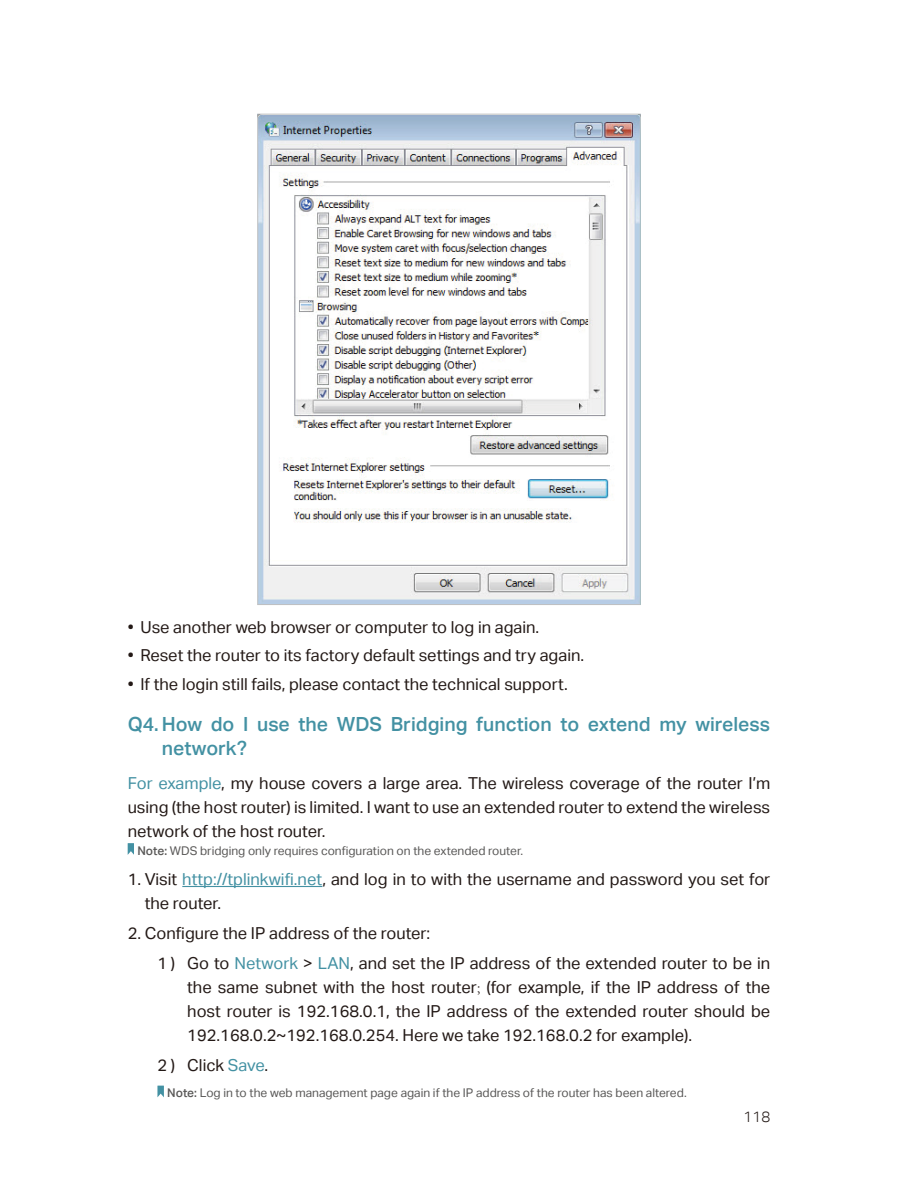
<style>
.page{position:relative;width:898px;height:1187px;background:#fff}
.page>*{position:absolute;margin:0;border:0;box-sizing:border-box;transform-origin:0 0}
.t1{font:19.5px/24px "TP Link Aktiv Medium";color:#4391a3}
.t2{font:16.5px/24px "TP Link Aktiv Regular";color:#231916;text-align:justify}
.t3{font:15px "TP Link Aktiv Light";color:#231916}
.t4{font:12px "TP Link Aktiv Regular";color:#595857}
.s1{color:#4391a3}
.s2{font-family:"TP Link Aktiv Medium"}
.s3{font-family:"Adobe Song Std";font-weight:300}
</style>
<div class="page">
<hr style="left:182px;top:885px;width:140px;height:2px;background:#4391a3">
<img style="left:259px;top:116px;width:379px;height:486px">
<svg style="left:128px;top:843px;width:6px;height:11px"></svg>
<svg style="left:157px;top:1085px;width:7px;height:12px"></svg>
<p class="t2" style="left:128px;top:615px;width:413px">• Use another web browser or computer to log in again.</p>
<p class="t2" style="left:128px;top:643px;width:458px">• Reset the router to its factory default settings and try again.</p>
<p class="t2" style="left:128px;top:671px;width:441px">• If the login still fails, please contact the technical support.</p>
<p class="t1" style="left:162px;top:711px;width:609px;text-indent:-34px">Q4. How do I use the WDS Bridging function to extend my wireless network?</p>
<p class="t2" style="left:128px;top:771px;width:644px"><span class="s1">For example</span>, my house covers a large area. The wireless coverage of the router I’m using (the host router) is limited. I want to use an extended router to extend the wireless network of the host router.</p>
<p class="t4" style="left:137px;top:843px;width:387px"><span class="s2">Note:</span> WDS bridging only requires configuration on the extended router.</p>
<p class="t2" style="left:145px;top:867px;width:627px;text-indent:-17px">1. Visit <span class="s1">http://tplinkwifi.net</span>, and log in to with the username and password you set for the router.</p>
<p class="t2" style="left:157px;top:918px;width:614px;line-height:30px;text-indent:-30px">2. Configure the IP address of the router:<br>1 ) Go to <span class="s1">Network</span> &gt; <span class="s1">LAN</span>, and set the IP address of the extended router to be in</p>
<p class="t2" style="left:187px;top:975px;width:584px">the same subnet with the host router<span class="s3">;</span> (for example, if the IP address of the host router is 192.168.0.1, the IP address of the extended router should be 192.168.0.2~192.168.0.254. Here we take 192.168.0.2 for example).</p>
<p class="t2" style="left:157px;top:1053px;width:112px">2 ) Click <span class="s1">Save</span>.</p>
<p class="t4" style="left:167px;top:1086px;width:520px"><span class="s2">Note:</span> Log in to the web management page again if the IP address of the router has been altered.</p>
<p class="t3" style="left:743px;top:1107px;width:28px">118</p>
</div>
